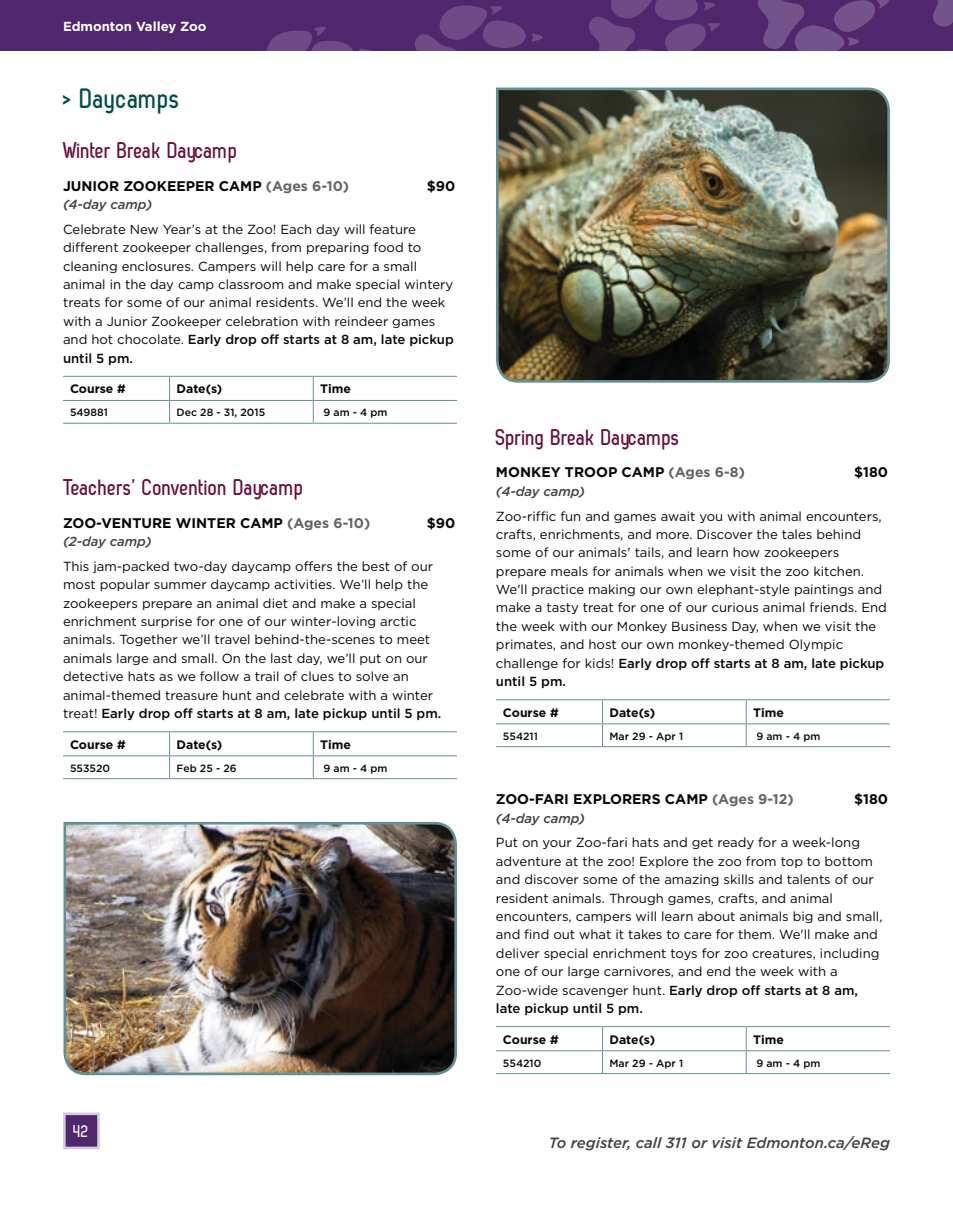
<style>
.page{position:relative;width:953px;height:1211px;background:#fff}
.page>*{position:absolute;margin:0;border:0;box-sizing:border-box;transform-origin:0 0}
.t1{font:700 28px "Zag";color:#004e4c}
.t2{font:700 22.75px "Zag";color:#690d3b}
.t3{font:700 17.5px "Zag";color:#fff}
.t4{font:italic 500 14.88px "Gotham";color:#414142}
.t5{font:700 14px "Gotham";color:#040809}
.t6{font:13.12px/18.4px "Gotham";color:#040809}
.t7{font:italic 500 13.12px "Gotham";color:#414142}
.t8{font:700 13.12px "Gotham";color:#fff}
.t9{font:700 12.25px "Gotham";color:#040809}
.t10{font:500 10.5px "Gotham";color:#040809}
.s1{color:#636567}
.s2{font-weight:500}
</style>
<div class="page">
<hr style="left:63px;top:376px;width:106px;height:1px;background:#639193">
<hr style="left:169px;top:376px;width:144px;height:1px;background:#639193">
<hr style="left:313px;top:376px;width:144px;height:1px;background:#639193">
<hr style="left:63px;top:400px;width:106px;height:1px;background:#639193">
<hr style="left:63px;top:423px;width:106px;height:1px;background:#639193">
<svg style="left:169px;top:377px;width:1px;height:46px"></svg>
<hr style="left:169px;top:400px;width:144px;height:1px;background:#639193">
<hr style="left:169px;top:423px;width:144px;height:1px;background:#639193">
<svg style="left:313px;top:377px;width:1px;height:46px"></svg>
<hr style="left:313px;top:400px;width:144px;height:1px;background:#639193">
<hr style="left:313px;top:423px;width:144px;height:1px;background:#639193">
<hr style="left:63px;top:731px;width:106px;height:1px;background:#639193">
<hr style="left:169px;top:731px;width:144px;height:1px;background:#639193">
<hr style="left:313px;top:731px;width:144px;height:1px;background:#639193">
<hr style="left:63px;top:755px;width:106px;height:1px;background:#639193">
<hr style="left:63px;top:778px;width:106px;height:1px;background:#639193">
<svg style="left:169px;top:732px;width:1px;height:46px"></svg>
<hr style="left:169px;top:755px;width:144px;height:1px;background:#639193">
<hr style="left:169px;top:778px;width:144px;height:1px;background:#639193">
<svg style="left:313px;top:732px;width:1px;height:46px"></svg>
<hr style="left:313px;top:755px;width:144px;height:1px;background:#639193">
<hr style="left:313px;top:778px;width:144px;height:1px;background:#639193">
<img style="left:496px;top:87px;width:394px;height:296px">
<hr style="left:496px;top:699px;width:106px;height:1px;background:#639193">
<hr style="left:602px;top:699px;width:144px;height:1px;background:#639193">
<hr style="left:746px;top:699px;width:143px;height:1px;background:#639193">
<hr style="left:496px;top:723px;width:106px;height:1px;background:#639193">
<hr style="left:496px;top:746px;width:106px;height:1px;background:#639193">
<svg style="left:602px;top:700px;width:1px;height:46px"></svg>
<hr style="left:602px;top:723px;width:144px;height:1px;background:#639193">
<hr style="left:602px;top:746px;width:144px;height:1px;background:#639193">
<svg style="left:745px;top:700px;width:1px;height:46px"></svg>
<hr style="left:746px;top:723px;width:143px;height:1px;background:#639193">
<hr style="left:746px;top:746px;width:143px;height:1px;background:#639193">
<hr style="left:496px;top:1026px;width:106px;height:1px;background:#639193">
<hr style="left:602px;top:1026px;width:144px;height:1px;background:#639193">
<hr style="left:746px;top:1026px;width:143px;height:1px;background:#639193">
<hr style="left:496px;top:1050px;width:106px;height:1px;background:#639193">
<hr style="left:496px;top:1073px;width:106px;height:1px;background:#639193">
<svg style="left:602px;top:1027px;width:1px;height:46px"></svg>
<hr style="left:602px;top:1050px;width:144px;height:1px;background:#639193">
<hr style="left:602px;top:1073px;width:144px;height:1px;background:#639193">
<svg style="left:745px;top:1027px;width:1px;height:46px"></svg>
<hr style="left:746px;top:1050px;width:143px;height:1px;background:#639193">
<hr style="left:746px;top:1073px;width:143px;height:1px;background:#639193">
<img style="left:63px;top:821px;width:394px;height:255px">
<div style="left:0;top:0;width:952px;height:51px;background:#50266c"></div>
<svg style="left:267px;top:27px;width:104px;height:24px"></svg>
<svg style="left:415px;top:5px;width:128px;height:46px"></svg>
<svg style="left:758px;top:0;width:131px;height:51px"></svg>
<svg style="left:933px;top:0;width:19px;height:27px"></svg>
<svg style="left:589px;top:0;width:131px;height:51px"></svg>
<div style="left:64px;top:1113px;width:34px;height:34px;background:#50266c"></div>
<div style="left:63px;top:1112px;width:37px;height:37px;border:3px solid #d4cbdd"></div>
<p class="t8" style="left:63px;top:21px;width:145px">Edmonton Valley Zoo</p>
<h1 class="t1" style="left:63px;top:88px;width:119px">&gt; Daycamps</h1>
<h2 class="t2" style="left:63px;top:142px;width:177px">Winter Break Daycamp</h2>
<p class="t5" style="left:63px;top:181px;width:287px">JUNIOR ZOOKEEPER CAMP <span class="s1">(Ages 6-10)</span></p>
<p class="t5" style="left:426px;top:181px;width:30px">$90</p>
<p class="t7" style="left:63px;top:200px;width:91px">(4-day camp)</p>
<p class="t6" style="left:63px;top:221px;width:392px">Celebrate New Year’s at the Zoo! Each day will feature different zookeeper challenges, from preparing food to cleaning enclosures. Campers will help care for a small animal in the day camp classroom and make special wintery treats for some of our animal residents. We’ll end the week with a Junior Zookeeper celebration with reindeer games and hot chocolate. <span class="s2">Early drop off starts at 8 am, late pickup until 5 pm.</span></p>
<p class="t9" style="left:70px;top:384px;width:57px">Course #</p>
<p class="t9" style="left:176px;top:384px;width:47px">Date(s)</p>
<p class="t9" style="left:320px;top:384px;width:32px">Time</p>
<p class="t10" style="left:70px;top:408px;width:39px">549881</p>
<p class="t10" style="left:176px;top:408px;width:90px">Dec 28 - 31, 2015</p>
<p class="t10" style="left:323px;top:408px;width:66px">9 am - 4 pm</p>
<h2 class="t2" style="left:63px;top:479px;width:242px">Teachers’ Convention Daycamp</h2>
<p class="t5" style="left:63px;top:517px;width:309px">ZOO-VENTURE WINTER CAMP <span class="s1">(Ages 6-10)</span></p>
<p class="t5" style="left:426px;top:517px;width:30px">$90</p>
<p class="t7" style="left:63px;top:536px;width:90px">(2-day camp)</p>
<p class="t6" style="left:63px;top:558px;width:380px">This jam-packed two-day daycamp offers the best of our most popular summer daycamp activities. We’ll help the zookeepers prepare an animal diet and make a special enrichment surprise for one of our winter-loving arctic animals. Together we’ll travel behind-the-scenes to meet animals large and small. On the last day, we’ll put on our detective hats as we follow a trail of clues to solve an animal-themed treasure hunt and celebrate with a winter treat! <span class="s2">Early drop off starts at 8 am, late pickup until 5 pm.</span></p>
<p class="t9" style="left:70px;top:740px;width:57px">Course #</p>
<p class="t9" style="left:176px;top:740px;width:47px">Date(s)</p>
<p class="t9" style="left:320px;top:740px;width:32px">Time</p>
<p class="t10" style="left:70px;top:764px;width:41px">553520</p>
<p class="t10" style="left:177px;top:764px;width:62px">Feb 25 - 26</p>
<p class="t10" style="left:323px;top:764px;width:66px">9 am - 4 pm</p>
<h3 class="t3" style="left:74px;top:1124px;width:17px">42</h3>
<h2 class="t2" style="left:496px;top:428px;width:185px">Spring Break Daycamps</h2>
<p class="t5" style="left:496px;top:467px;width:250px">MONKEY TROOP CAMP <span class="s1">(Ages 6-8)</span></p>
<p class="t5" style="left:854px;top:467px;width:35px">$180</p>
<p class="t7" style="left:496px;top:486px;width:91px">(4-day camp)</p>
<p class="t6" style="left:496px;top:507px;width:392px">Zoo-riffic fun and games await you with animal encounters, crafts, enrichments, and more. Discover the tales behind some of our animals' tails, and learn how zookeepers prepare meals for animals when we visit the zoo kitchen.<br>We'll practice making our own elephant-style paintings and make a tasty treat for one of our curious animal friends. End the week with our Monkey Business Day, when we visit the primates, and host our own monkey-themed Olympic challenge for kids! <span class="s2">Early drop off starts at 8 am, late pickup until 5 pm.</span></p>
<p class="t9" style="left:503px;top:708px;width:57px">Course #</p>
<p class="t9" style="left:609px;top:708px;width:47px">Date(s)</p>
<p class="t9" style="left:753px;top:708px;width:32px">Time</p>
<p class="t10" style="left:503px;top:732px;width:36px">554211</p>
<p class="t10" style="left:609px;top:732px;width:75px">Mar 29 - Apr 1</p>
<p class="t10" style="left:756px;top:732px;width:66px">9 am - 4 pm</p>
<p class="t5" style="left:496px;top:794px;width:299px">ZOO-FARI EXPLORERS CAMP <span class="s1">(Ages 9-12)</span></p>
<p class="t5" style="left:854px;top:794px;width:35px">$180</p>
<p class="t7" style="left:496px;top:813px;width:91px">(4-day camp)</p>
<p class="t6" style="left:496px;top:834px;width:388px">Put on your Zoo-fari hats and get ready for a week-long adventure at the zoo! Explore the zoo from top to bottom and discover some of the amazing skills and talents of our resident animals. Through games, crafts, and animal encounters, campers will learn about animals big and small, and find out what it takes to care for them. We'll make and deliver special enrichment toys for zoo creatures, including one of our large carnivores, and end the week with a Zoo-wide scavenger hunt. <span class="s2">Early drop off starts at 8 am, late pickup until 5 pm.</span></p>
<p class="t9" style="left:503px;top:1034px;width:57px">Course #</p>
<p class="t9" style="left:609px;top:1034px;width:47px">Date(s)</p>
<p class="t9" style="left:753px;top:1034px;width:32px">Time</p>
<p class="t10" style="left:503px;top:1058px;width:40px">554210</p>
<p class="t10" style="left:609px;top:1058px;width:75px">Mar 29 - Apr 1</p>
<p class="t10" style="left:756px;top:1058px;width:66px">9 am - 4 pm</p>
<p class="t4" style="left:549px;top:1137px;width:342px">To register, call 311 or visit Edmonton.ca/eReg</p>
</div>
